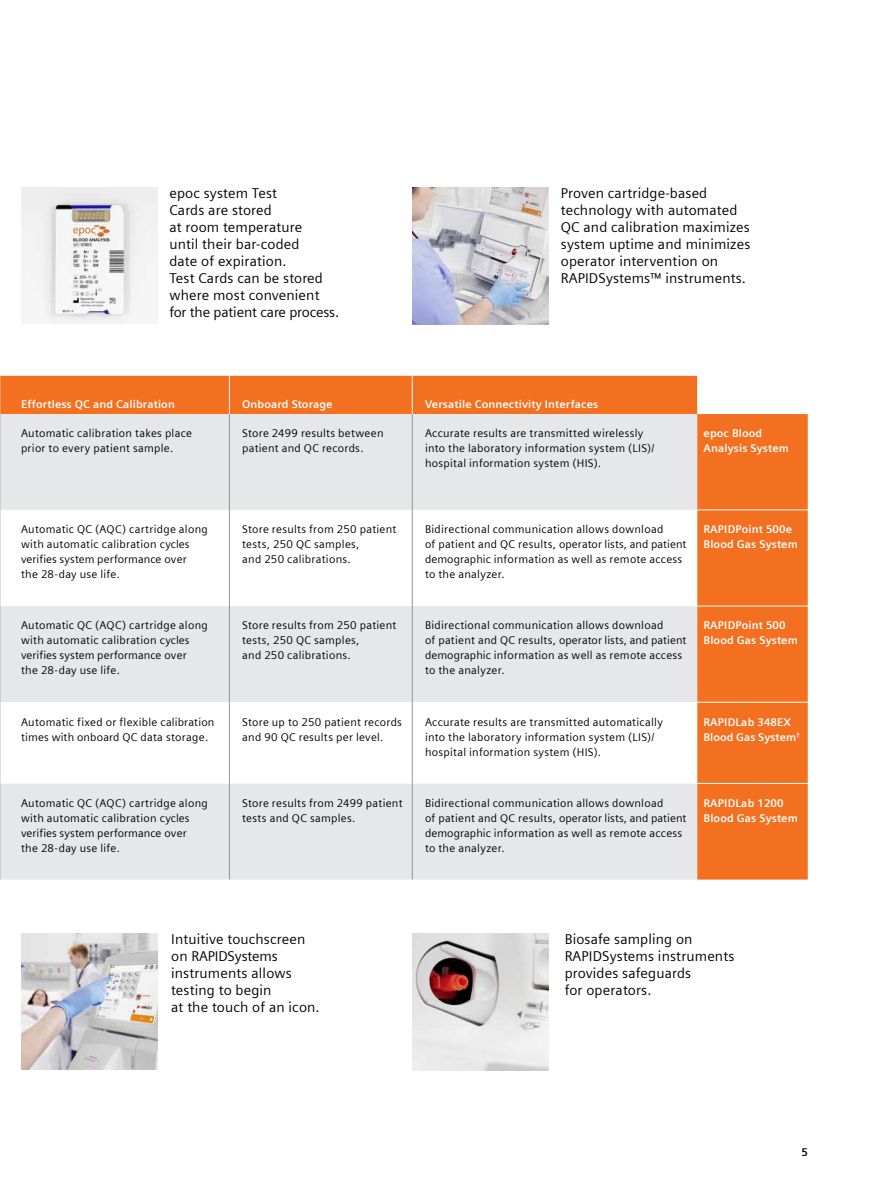
<style>
.page{position:relative;width:893px;height:1191px;background:#fff}
.page>*{position:absolute;margin:0;border:0;box-sizing:border-box;transform-origin:0 0}
.t1{font:14.25px/17px "Siemens Sans";letter-spacing:.01em;color:#000}
.t2{font:11.25px/15px "Siemens Sans";letter-spacing:.02em;color:#000}
.t3{font:700 11.25px/15px "Siemens Sans";letter-spacing:.01em;color:#fff}
.t4{font:700 11.25px "Siemens Sans";color:#000}
</style>
<div class="page">
<img style="left:412px;top:187px;width:137px;height:137px">
<img style="left:412px;top:933px;width:137px;height:137px">
<img style="left:21px;top:933px;width:136px;height:136px">
<div style="left:1px;top:376px;width:807px;height:503px;background:#f37021"></div>
<div style="left:1px;top:414px;width:696px;height:465px;background:#e6e7e8"></div>
<svg style="left:1px;top:510px;width:696px;height:273px"></svg>
<hr style="left:807px;top:376px;width:1px;height:38px;background:#fff">
<hr style="left:0;top:414px;width:1px;height:96px;background:#939598">
<hr style="left:229px;top:414px;width:1px;height:96px;background:#939598">
<hr style="left:412px;top:414px;width:1px;height:96px;background:#939598">
<hr style="left:0;top:510px;width:1px;height:96px;background:#939598">
<hr style="left:229px;top:510px;width:1px;height:96px;background:#939598">
<hr style="left:412px;top:510px;width:1px;height:96px;background:#939598">
<hr style="left:0;top:606px;width:1px;height:96px;background:#939598">
<hr style="left:229px;top:606px;width:1px;height:96px;background:#939598">
<hr style="left:412px;top:606px;width:1px;height:96px;background:#939598">
<hr style="left:0;top:702px;width:1px;height:81px;background:#939598">
<hr style="left:229px;top:702px;width:1px;height:81px;background:#939598">
<hr style="left:412px;top:702px;width:1px;height:81px;background:#939598">
<hr style="left:0;top:783px;width:1px;height:96px;background:#939598">
<hr style="left:229px;top:783px;width:1px;height:96px;background:#939598">
<hr style="left:412px;top:783px;width:1px;height:96px;background:#939598">
<hr style="left:697px;top:509px;width:111px;height:1px;background:#fff">
<hr style="left:697px;top:605px;width:111px;height:1px;background:#fff">
<hr style="left:697px;top:702px;width:111px;height:1px;background:#fff">
<hr style="left:697px;top:783px;width:111px;height:1px;background:#fff">
<hr style="left:229px;top:376px;width:1px;height:38px;background:#fff">
<hr style="left:412px;top:376px;width:1px;height:38px;background:#fff">
<img style="left:21px;top:187px;width:136px;height:136px">
<p class="t1" style="left:169px;top:184px;width:171px">epoc system Test<br>Cards are stored<br>at room temperature<br>until their bar-coded<br>date of expiration.<br>Test Cards can be stored where most convenient for the patient care process.</p>
<p class="t1" style="left:561px;top:184px;width:191px">Proven cartridge-based technology with automated<br>QC and calibration maximizes system uptime and minimizes operator intervention on<br>RAPIDSystems™ instruments.</p>
<p class="t3" style="left:21px;top:396px;width:155px">Effortless QC and Calibration</p>
<p class="t3" style="left:242px;top:396px;width:92px">Onboard Storage</p>
<p class="t3" style="left:425px;top:396px;width:175px">Versatile Connectivity Interfaces</p>
<p class="t2" style="left:21px;top:425px;width:173px">Automatic calibration takes place prior to every patient sample.</p>
<p class="t2" style="left:242px;top:425px;width:143px">Store 2499 results between patient and QC records.</p>
<p class="t2" style="left:425px;top:425px;width:231px">Accurate results are transmitted wirelessly into the laboratory information system (LIS)/ hospital information system (HIS).</p>
<p class="t3" style="left:703px;top:425px;width:87px">epoc Blood<br>Analysis System</p>
<p class="t2" style="left:21px;top:521px;width:188px">Automatic QC (AQC) cartridge along with automatic calibration cycles verifies system performance over<br>the 28-day use life.</p>
<p class="t2" style="left:242px;top:521px;width:156px">Store results from 250 patient tests, 250 QC samples,<br>and 250 calibrations.</p>
<p class="t2" style="left:425px;top:521px;width:263px">Bidirectional communication allows download<br>of patient and QC results, operator lists, and patient demographic information as well as remote access to the analyzer.</p>
<p class="t3" style="left:703px;top:521px;width:96px">RAPIDPoint 500e<br>Blood Gas System</p>
<p class="t2" style="left:21px;top:617px;width:188px">Automatic QC (AQC) cartridge along with automatic calibration cycles verifies system performance over<br>the 28-day use life.</p>
<p class="t2" style="left:242px;top:617px;width:156px">Store results from 250 patient tests, 250 QC samples,<br>and 250 calibrations.</p>
<p class="t2" style="left:425px;top:617px;width:263px">Bidirectional communication allows download<br>of patient and QC results, operator lists, and patient demographic information as well as remote access to the analyzer.</p>
<p class="t3" style="left:703px;top:617px;width:96px">RAPIDPoint 500<br>Blood Gas System</p>
<p class="t2" style="left:21px;top:713px;width:195px">Automatic fixed or flexible calibration times with onboard QC data storage.</p>
<p class="t2" style="left:242px;top:713px;width:161px">Store up to 250 patient records and 90 QC results per level.</p>
<p class="t2" style="left:425px;top:713px;width:239px">Accurate results are transmitted automatically into the laboratory information system (LIS)/ hospital information system (HIS).</p>
<p class="t3" style="left:703px;top:713px;width:98px">RAPIDLab 348EX<br>Blood Gas System<sup>†</sup></p>
<p class="t2" style="left:21px;top:794px;width:188px">Automatic QC (AQC) cartridge along with automatic calibration cycles verifies system performance over<br>the 28-day use life.</p>
<p class="t2" style="left:242px;top:794px;width:162px">Store results from 2499 patient tests and QC samples.</p>
<p class="t2" style="left:425px;top:794px;width:263px">Bidirectional communication allows download<br>of patient and QC results, operator lists, and patient demographic information as well as remote access to the analyzer.</p>
<p class="t3" style="left:703px;top:794px;width:96px">RAPIDLab 1200<br>Blood Gas System</p>
<p class="t1" style="left:171px;top:929px;width:150px">Intuitive touchscreen on RAPIDSystems instruments allows testing to begin<br>at the touch of an icon.</p>
<p class="t1" style="left:565px;top:929px;width:171px">Biosafe sampling on<br>RAPIDSystems instruments provides safeguards<br>for operators.</p>
<p class="t4" style="left:801px;top:1144px;width:8px">5</p>
</div>
